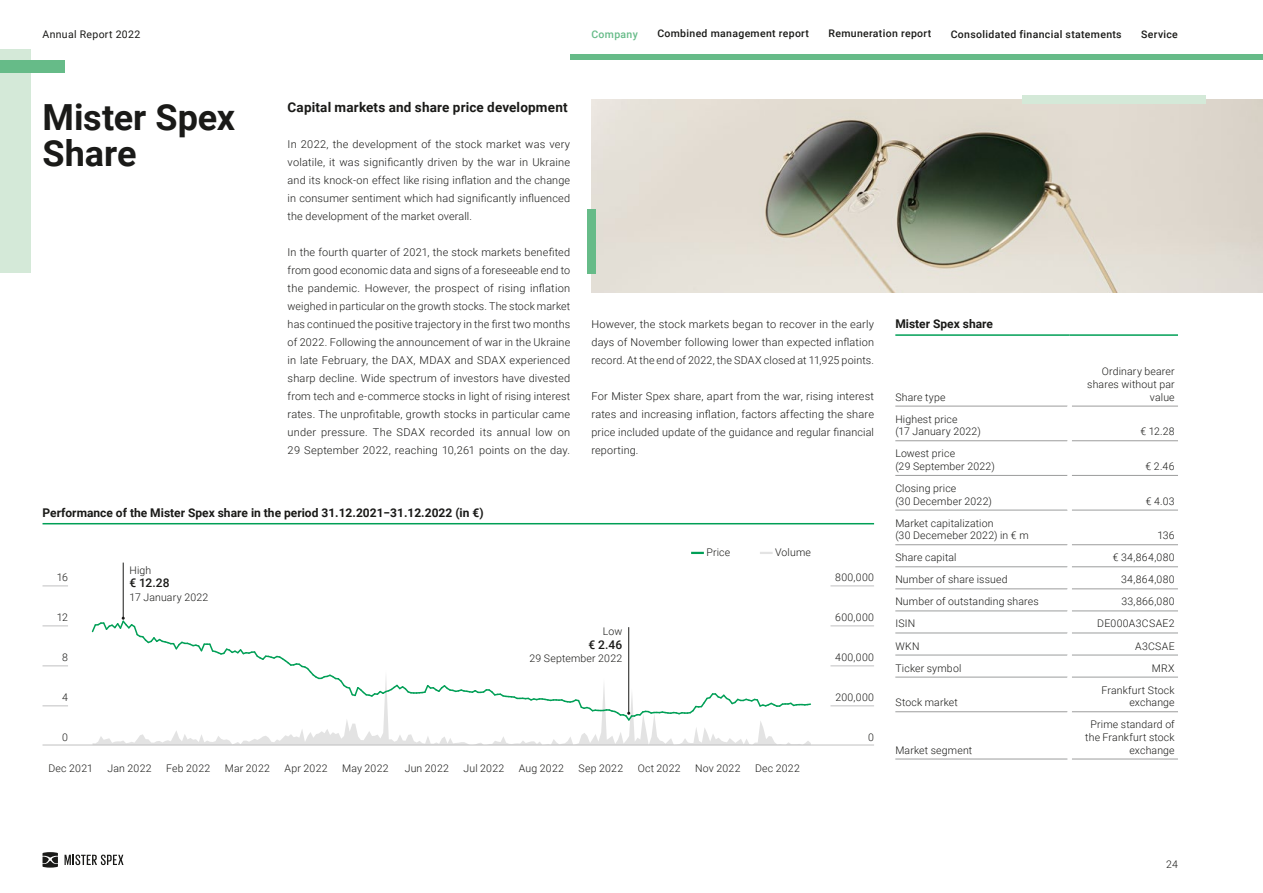
<style>
.page{position:relative;width:1263px;height:893px;background:#fff}
.page>*{position:absolute;margin:0;border:0;box-sizing:border-box;transform-origin:0 0}
.t1{font:700 36px/36px "Roboto";color:#1a1a18}
.t2{font:15px "Myriad Pro";color:#1a1a18;scale:1.2 1}
.t3{font:700 13.5px "Roboto";letter-spacing:.015em;color:#1a1a18}
.t4{font:700 12px "Roboto";color:#1a1a18}
.t5{font:500 12px "Roboto";color:#1a1a18}
.t6{font:300 10.8px/18px "Roboto";letter-spacing:.015em;color:#1a1a18;text-align:justify}
.t7{font:300 10.5px/12.6px "Roboto";letter-spacing:.02em;color:#1a1a18}
.t8{font:500 10.5px "Roboto";letter-spacing:.03em;color:#1a1a18}
.t9{font:10.5px "Roboto";letter-spacing:.03em;color:#1a1a18}
.t10{font:500 10.5px "Roboto";letter-spacing:.03em;color:#6b8}
</style>
<div class="page">
<svg style="left:93px;top:703px;width:718px;height:42px"></svg>
<hr style="left:43px;top:523px;width:831px;height:1px;background:#009f56">
<svg style="left:43px;top:586px;width:25px;height:1px"></svg>
<svg style="left:43px;top:626px;width:25px;height:1px"></svg>
<svg style="left:43px;top:666px;width:25px;height:1px"></svg>
<svg style="left:43px;top:706px;width:25px;height:1px"></svg>
<hr style="left:830px;top:586px;width:44px;height:1px;background:#c0c0c1">
<hr style="left:830px;top:626px;width:44px;height:1px;background:#c0c0c1">
<hr style="left:830px;top:666px;width:44px;height:1px;background:#c0c0c1">
<hr style="left:830px;top:706px;width:44px;height:1px;background:#c0c0c1">
<hr style="left:123px;top:563px;width:1px;height:55px;background:#1a1a18">
<svg style="left:91px;top:617px;width:719px;height:105px"></svg>
<svg style="left:691px;top:552px;width:13px;height:2px"></svg>
<svg style="left:760px;top:552px;width:13px;height:2px"></svg>
<hr style="left:43px;top:745px;width:831px;height:1px;background:#c0c0c1">
<hr style="left:895px;top:334px;width:175px;height:2px;background:#009f56">
<hr style="left:1070px;top:334px;width:108px;height:2px;background:#009f56">
<hr style="left:895px;top:406px;width:172px;height:1px;background:#9c9d9d">
<hr style="left:895px;top:440px;width:172px;height:1px;background:#9c9d9d">
<hr style="left:895px;top:475px;width:172px;height:1px;background:#9c9d9d">
<hr style="left:895px;top:510px;width:172px;height:1px;background:#9c9d9d">
<hr style="left:895px;top:544px;width:172px;height:1px;background:#9c9d9d">
<hr style="left:895px;top:566px;width:172px;height:1px;background:#9c9d9d">
<hr style="left:895px;top:589px;width:172px;height:1px;background:#9c9d9d">
<hr style="left:895px;top:611px;width:172px;height:1px;background:#9c9d9d">
<hr style="left:895px;top:633px;width:172px;height:1px;background:#9c9d9d">
<hr style="left:895px;top:655px;width:172px;height:1px;background:#9c9d9d">
<hr style="left:895px;top:677px;width:172px;height:1px;background:#9c9d9d">
<hr style="left:895px;top:711px;width:172px;height:1px;background:#9c9d9d">
<hr style="left:895px;top:759px;width:172px;height:1px;background:#9c9d9d">
<hr style="left:1072px;top:440px;width:106px;height:1px;background:#9c9d9d">
<hr style="left:1072px;top:475px;width:106px;height:1px;background:#9c9d9d">
<hr style="left:1072px;top:510px;width:106px;height:1px;background:#9c9d9d">
<hr style="left:1072px;top:544px;width:106px;height:1px;background:#9c9d9d">
<hr style="left:1072px;top:566px;width:106px;height:1px;background:#9c9d9d">
<hr style="left:1072px;top:589px;width:106px;height:1px;background:#9c9d9d">
<hr style="left:1072px;top:611px;width:106px;height:1px;background:#9c9d9d">
<hr style="left:1072px;top:633px;width:106px;height:1px;background:#9c9d9d">
<hr style="left:1072px;top:655px;width:106px;height:1px;background:#9c9d9d">
<hr style="left:1072px;top:677px;width:106px;height:1px;background:#9c9d9d">
<hr style="left:1072px;top:711px;width:106px;height:1px;background:#9c9d9d">
<hr style="left:1072px;top:759px;width:106px;height:1px;background:#9c9d9d">
<hr style="left:1072px;top:406px;width:106px;height:1px;background:#9c9d9d">
<div style="left:0;top:49px;width:30px;height:224px;background:#d4e9d8"></div>
<img style="left:591px;top:100px;width:672px;height:192px">
<div style="left:0;top:60px;width:65px;height:13px;background:#6b8"></div>
<div style="left:587px;top:209px;width:9px;height:65px;background:#6b8"></div>
<div style="left:1022px;top:96px;width:184px;height:8px;background:#d4e9d8"></div>
<svg style="left:65px;top:855px;width:59px;height:10px"></svg>
<svg style="left:43px;top:852px;width:15px;height:16px"></svg>
<div style="left:570px;top:54px;width:693px;height:6px;background:#6b8"></div>
<p class="t9" style="left:43px;top:27px;width:99px">Annual Report 2022</p>
<p class="t10" style="left:591px;top:27px;width:48px">Company</p>
<p class="t8" style="left:657px;top:26px;width:153px">Combined management report</p>
<p class="t8" style="left:828px;top:26px;width:104px">Remuneration report</p>
<p class="t8" style="left:951px;top:27px;width:172px">Consolidated financial statements</p>
<p class="t8" style="left:1141px;top:27px;width:38px">Service</p>
<h1 class="t1" style="left:43px;top:97px;width:194px">Mister Spex<br>Share</h1>
<p class="t3" style="left:288px;top:97px;width:282px">Capital markets and share price development</p>
<p class="t6" style="left:288px;top:134px;width:284px">In 2022, the development of the stock market was very volatile, it was significantly driven by the war in Ukraine and its knock-on effect like rising inflation and the change in consumer sentiment which had significantly influenced the development of the market overall.</p>
<p class="t6" style="left:288px;top:242px;width:284px">In the fourth quarter of 2021, the stock markets benefited from good economic data and signs of a foreseeable end to the pandemic. However, the prospect of rising inflation weighed in particular on the growth stocks. The stock market has continued the positive trajectory in the first two months of 2022. Following the announcement of war in the Ukraine in late February, the DAX, MDAX and SDAX experienced sharp decline. Wide spectrum of investors have divested from tech and e-commerce stocks in light of rising interest rates. The unprofitable, growth stocks in particular came under pressure. The SDAX recorded its annual low on 29 September 2022, reaching 10,261 points on the day.</p>
<p class="t4" style="left:43px;top:504px;width:442px">Performance of the Mister Spex share in the period 31.12.2021−31.12.2022 (in €)</p>
<p class="t6" style="left:591px;top:314px;width:284px">However, the stock markets began to recover in the early days of November following lower than expected inflation record. At the end of 2022, the SDAX closed at 11,925 points.</p>
<p class="t6" style="left:591px;top:386px;width:284px">For Mister Spex share, apart from the war, rising interest rates and increasing inflation, factors affecting the share price included update of the guidance and regular financial reporting.</p>
<p class="t4" style="left:895px;top:315px;width:99px">Mister Spex share</p>
<p class="t7" style="left:895px;top:390px;width:52px">Share type</p>
<p class="t7" style="left:895px;top:412px;width:87px">Highest price<br>(17 January 2022)</p>
<p class="t7" style="left:895px;top:447px;width:101px">Lowest price<br>(29 September 2022)</p>
<p class="t7" style="left:895px;top:481px;width:98px">Closing price<br>(30 December 2022)</p>
<p class="t7" style="left:895px;top:516px;width:135px">Market capitalization<br>(30 Decemeber 2022) in € m</p>
<p class="t7" style="left:1087px;top:365px;width:89px;text-align:right">Ordinary bearer shares without par value</p>
<p class="t7" style="left:1140px;top:425px;width:36px">€ 12.28</p>
<p class="t7" style="left:1145px;top:459px;width:31px">€ 2.46</p>
<p class="t7" style="left:1146px;top:494px;width:30px">€ 4.03</p>
<p class="t7" style="left:1157px;top:529px;width:19px">136</p>
<p class="t7" style="left:57px;top:571px;width:13px">16</p>
<p class="t7" style="left:57px;top:611px;width:13px">12</p>
<p class="t7" style="left:62px;top:651px;width:7px">8</p>
<p class="t7" style="left:62px;top:691px;width:7px">4</p>
<p class="t7" style="left:62px;top:731px;width:7px">0</p>
<p class="t7" style="left:130px;top:563px;width:23px">High</p>
<p class="t5" style="left:130px;top:574px;width:41px">€ 12.28</p>
<p class="t7" style="left:130px;top:590px;width:80px">17 January 2022</p>
<p class="t7" style="left:603px;top:625px;width:21px">Low</p>
<p class="t5" style="left:589px;top:636px;width:35px">€ 2.46</p>
<p class="t7" style="left:529px;top:652px;width:94px">29 September 2022</p>
<p class="t7" style="left:706px;top:546px;width:25px">Price</p>
<p class="t7" style="left:775px;top:546px;width:37px">Volume</p>
<p class="t7" style="left:49px;top:762px;width:46px">Dec 2021</p>
<p class="t7" style="left:108px;top:762px;width:46px">Jan 2022</p>
<p class="t7" style="left:166px;top:762px;width:46px">Feb 2022</p>
<p class="t7" style="left:225px;top:762px;width:47px">Mar 2022</p>
<p class="t7" style="left:285px;top:762px;width:45px">Apr 2022</p>
<p class="t7" style="left:342px;top:762px;width:48px">May 2022</p>
<p class="t7" style="left:405px;top:762px;width:46px">Jun 2022</p>
<p class="t7" style="left:463px;top:762px;width:42px">Jul 2022</p>
<p class="t7" style="left:519px;top:762px;width:47px">Aug 2022</p>
<p class="t7" style="left:578px;top:762px;width:46px">Sep 2022</p>
<p class="t7" style="left:638px;top:762px;width:45px">Oct 2022</p>
<p class="t7" style="left:695px;top:762px;width:47px">Nov 2022</p>
<p class="t7" style="left:755px;top:762px;width:46px">Dec 2022</p>
<p class="t7" style="left:895px;top:551px;width:63px">Share capital</p>
<p class="t7" style="left:1113px;top:551px;width:64px">€ 34,864,080</p>
<p class="t7" style="left:895px;top:573px;width:114px">Number of share issued</p>
<p class="t7" style="left:1121px;top:573px;width:55px">34,864,080</p>
<p class="t7" style="left:895px;top:595px;width:145px">Number of outstanding shares</p>
<p class="t7" style="left:1121px;top:595px;width:55px">33,866,080</p>
<p class="t7" style="left:895px;top:617px;width:21px">ISIN</p>
<p class="t7" style="left:1097px;top:617px;width:79px">DE000A3CSAE2</p>
<p class="t7" style="left:895px;top:639px;width:26px">WKN</p>
<p class="t7" style="left:1135px;top:639px;width:41px">A3CSAE</p>
<p class="t7" style="left:895px;top:661px;width:68px">Ticker symbol</p>
<p class="t7" style="left:1152px;top:661px;width:24px">MRX</p>
<p class="t7" style="left:895px;top:696px;width:64px">Stock market</p>
<p class="t7" style="left:835px;top:571px;width:40px">800,000</p>
<p class="t7" style="left:835px;top:611px;width:40px">600,000</p>
<p class="t7" style="left:835px;top:651px;width:41px">400,000</p>
<p class="t7" style="left:835px;top:691px;width:40px">200,000</p>
<p class="t7" style="left:868px;top:731px;width:7px">0</p>
<h2 class="t2" style="left:852px;top:576px;width:48px">800000</h2>
<h2 class="t2" style="left:852px;top:616px;width:48px">600000</h2>
<h2 class="t2" style="left:852px;top:656px;width:48px">400000</h2>
<p class="t7" style="left:1101px;top:683px;width:75px;text-align:right">Frankfurt Stock exchange</p>
<h2 class="t2" style="left:852px;top:696px;width:48px">200000</h2>
<p class="t7" style="left:1085px;top:718px;width:91px;text-align:right">Prime standard of the Frankfurt stock exchange</p>
<p class="t7" style="left:895px;top:743px;width:78px">Market segment</p>
<p class="t7" style="left:1166px;top:857px;width:13px">24</p>
</div>
